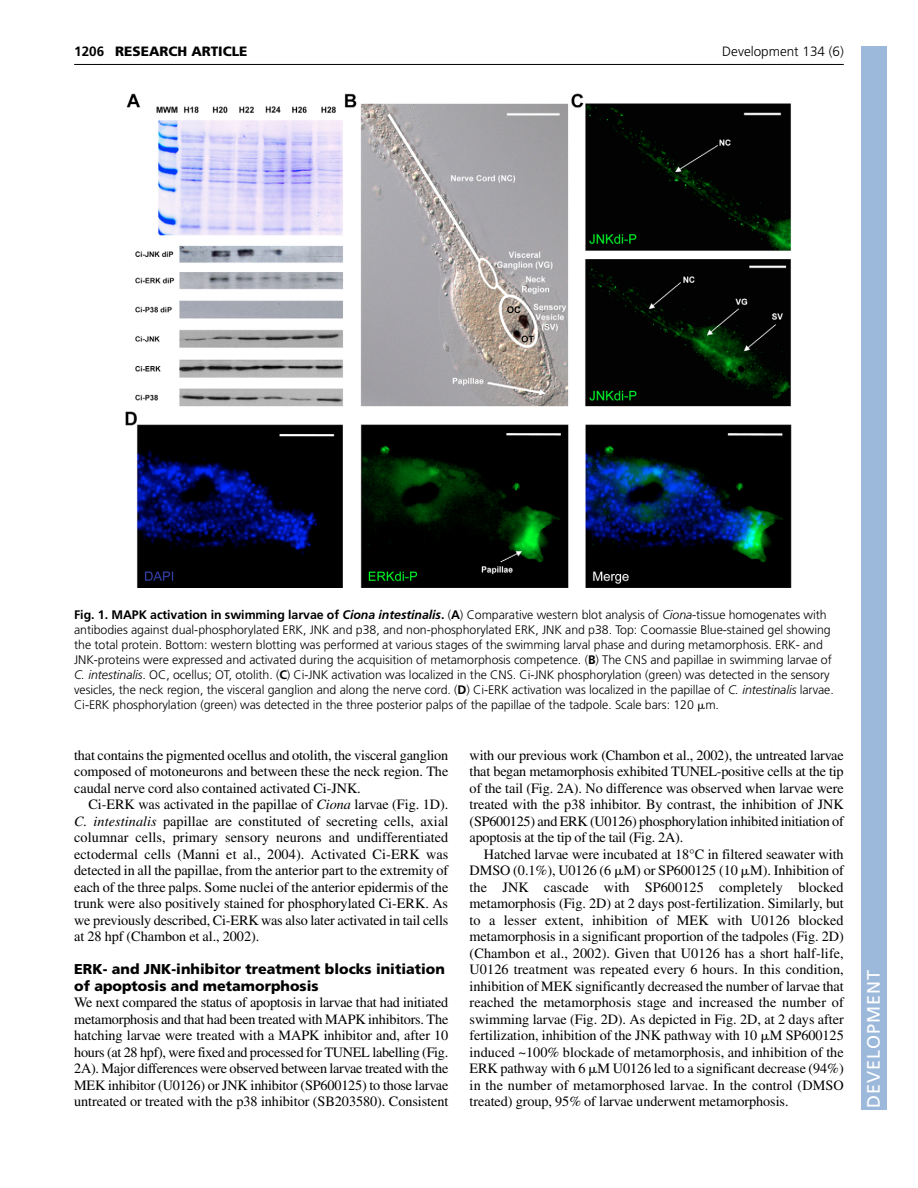
<style>
.page{position:relative;width:918px;height:1188px;background:#fff}
.page>*{position:absolute;margin:0;border:0;box-sizing:border-box;transform-origin:0 0}
.t1{font:18px "Frutiger LT Std";letter-spacing:.055em;color:#fff}
.t2{font:14.25px/16.5px "Times";letter-spacing:-.005em;color:#000;text-align:justify}
.t3{font:900 14.25px/16.5px "Frutiger LT Std";color:#000}
.t4{font:300 13.5px "Frutiger LT Std";color:#000}
.t5{font:900 13.5px "Frutiger LT Std";color:#000}
.t6{font:700 13.5px "Frutiger LT Std";color:#000}
.t7{font:300 12.3px/15px "Frutiger LT Std";letter-spacing:-.005em;color:#000}
.s1{font-weight:700}
.s2{font-weight:700;font-style:italic}
.s3{font-style:italic}
.s4{font-family:"Mathematical Pi One";font-weight:400}
.s5{font-family:"Mathematical Pi One"}
</style>
<div class="page">
<div style="left:861px;top:46px;width:25px;height:1064px;background:#9cb9db"></div>
<hr style="left:74px;top:64px;width:770px;height:1px;background:#000">
<img style="left:125px;top:93px;width:667px;height:495px">
<p class="t6" style="left:74px;top:46px;width:32px">1206</p>
<p class="t5" style="left:115px;top:46px;width:134px">RESEARCH ARTICLE</p>
<p class="t4" style="left:722px;top:46px;width:123px">Development 134 (6)</p>
<p class="t7" style="left:74px;top:608px;width:761px"><span class="s1">Fig. 1. MAPK activation in swimming larvae of</span> <span class="s2">Ciona intestinalis</span><span class="s1">.</span> (<span class="s1">A</span>) Comparative western blot analysis of <span class="s3">Ciona-</span>tissue homogenates with antibodies against dual-phosphorylated ERK, JNK and p38, and non-phosphorylated ERK, JNK and p38. Top: Coomassie Blue-stained gel showing the total protein. Bottom: western blotting was performed at various stages of the swimming larval phase and during metamorphosis. ERK- and JNK-proteins were expressed and activated during the acquisition of metamorphosis competence. (<span class="s1">B</span>) The CNS and papillae in swimming larvae of <span class="s3">C. intestinalis</span>. OC, ocellus; OT, otolith. (<span class="s1">C</span>) Ci-JNK activation was localized in the CNS. Ci-JNK phosphorylation (green) was detected in the sensory vesicles, the neck region, the visceral ganglion and along the nerve cord. (<span class="s1">D</span>) Ci-ERK activation was localized in the papillae of <span class="s3">C. intestinalis</span> larvae.<br>Ci-ERK phosphorylation (green) was detected in the three posterior palps of the papillae of the tadpole. Scale bars: 120 <span class="s4">-</span>m.</p>
<p class="t2" style="left:74px;top:748px;width:376px">that contains the pigmented ocellus and otolith, the visceral ganglion composed of motoneurons and between these the neck region. The caudal nerve cord also contained activated Ci-JNK.</p>
<p class="t2" style="left:74px;top:798px;width:376px;text-indent:14px">Ci-ERK was activated in the papillae of <span class="s3">Ciona</span> larvae (Fig. 1D).<br><span class="s3">C. intestinalis</span> papillae are constituted of secreting cells, axial columnar cells, primary sensory neurons and undifferentiated ectodermal cells (Manni et al., 2004). Activated Ci-ERK was detected in all the papillae, from the anterior part to the extremity of each of the three palps. Some nuclei of the anterior epidermis of the trunk were also positively stained for phosphorylated Ci-ERK. As we previously described, Ci-ERK was also later activated in tail cells at 28 hpf (Chambon et al., 2002).</p>
<p class="t3" style="left:74px;top:962px;width:372px">ERK- and JNK-inhibitor treatment blocks initiation of apoptosis and metamorphosis</p>
<p class="t2" style="left:74px;top:996px;width:376px">We next compared the status of apoptosis in larvae that had initiated metamorphosis and that had been treated with MAPK inhibitors. The hatching larvae were treated with a MAPK inhibitor and, after 10 hours (at 28 hpf), were fixed and processed for TUNEL labelling (Fig.<br>2A). Major differences were observed between larvae treated with the MEK inhibitor (U0126) or JNK inhibitor (SP600125) to those larvae untreated or treated with the p38 inhibitor (SB203580). Consistent</p>
<p class="t2" style="left:470px;top:748px;width:376px">with our previous work (Chambon et al., 2002), the untreated larvae that began metamorphosis exhibited TUNEL-positive cells at the tip of the tail (Fig. 2A). No difference was observed when larvae were treated with the p38 inhibitor. By contrast, the inhibition of JNK (SP600125) and ERK (U0126) phosphorylation inhibited initiation of apoptosis at the tip of the tail (Fig. 2A).</p>
<p class="t2" style="left:470px;top:847px;width:376px;text-indent:14px">Hatched larvae were incubated at 18°C in filtered seawater with DMSO (0.1%), U0126 (6 <span class="s5">-</span>M) or SP600125 (10 <span class="s5">-</span>M). Inhibition of the JNK cascade with SP600125 completely blocked metamorphosis (Fig. 2D) at 2 days post-fertilization. Similarly, but to a lesser extent, inhibition of MEK with U0126 blocked metamorphosis in a significant proportion of the tadpoles (Fig. 2D) (Chambon et al., 2002). Given that U0126 has a short half-life, U0126 treatment was repeated every 6 hours. In this condition, inhibition of MEK significantly decreased the number of larvae that reached the metamorphosis stage and increased the number of swimming larvae (Fig. 2D). As depicted in Fig. 2D, at 2 days after fertilization, inhibition of the JNK pathway with 10 <span class="s5">-</span>M SP600125 induced ~100% blockade of metamorphosis, and inhibition of the ERK pathway with 6 <span class="s5">-</span>M U0126 led to a significant decrease (94%) in the number of metamorphosed larvae. In the control (DMSO treated) group, 95% of larvae underwent metamorphosis.</p>
<p class="t1" style="left:863px;top:1108px;width:140px;rotate:-90deg">DEVELOPMENT</p>
</div>
